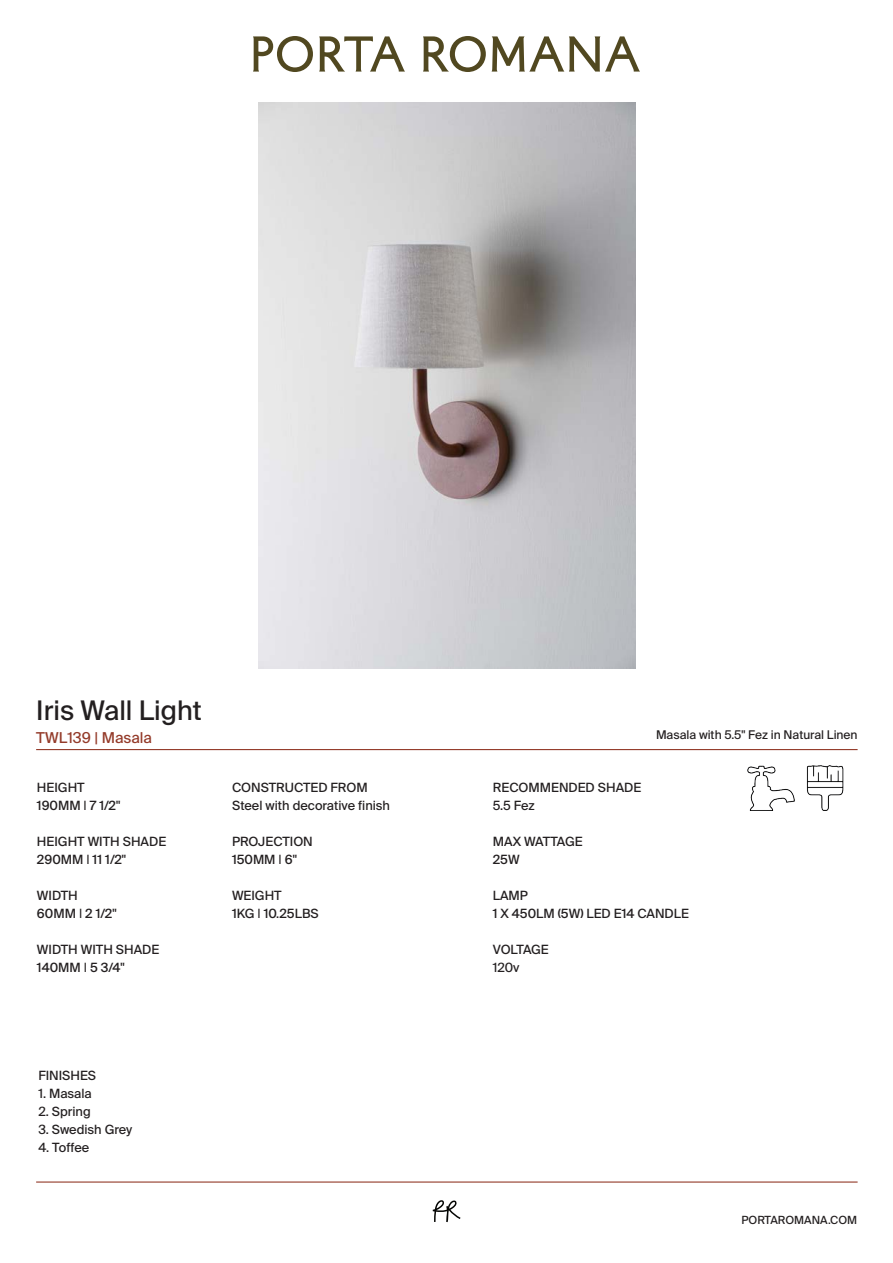
<style>
.page{position:relative;width:893px;height:1263px;background:#fff}
.page>*{position:absolute;margin:0;border:0;box-sizing:border-box;transform-origin:0 0}
.t1{font:27px "Suisse Intl";color:#231f20}
.t2{font:15px "Suisse Intl";color:#943b2a}
.t3{font:12.75px/18px "Suisse Intl";color:#231f20}
.t4{font:12px "Suisse Intl";color:#231f20}
.t5{font:11.25px "Suisse Intl";color:#231f20}
</style>
<div class="page">
<hr style="left:36px;top:749px;width:822px;height:1px;background:#943b2a">
<img style="left:258px;top:102px;width:377px;height:566px">
<svg style="left:253px;top:36px;width:60px;height:36px"></svg>
<svg style="left:319px;top:36px;width:86px;height:36px"></svg>
<svg style="left:423px;top:36px;width:63px;height:36px"></svg>
<svg style="left:492px;top:36px;width:148px;height:36px"></svg>
<svg style="left:433px;top:1200px;width:27px;height:22px"></svg>
<hr style="left:36px;top:1181px;width:822px;height:1px;background:#943b2a">
<img style="left:747px;top:766px;width:48px;height:44px">
<img style="left:806px;top:765px;width:38px;height:45px">
<h1 class="t1" style="left:36px;top:695px;width:167px">Iris Wall Light</h1>
<p class="t2" style="left:36px;top:729px;width:117px">TWL139 | Masala</p>
<p class="t4" style="left:656px;top:727px;width:203px">Masala with 5.5" Fez in Natural Linen</p>
<p class="t3" style="left:37px;top:779px;width:85px">HEIGHT<br>190MM | 7 1/2"</p>
<p class="t3" style="left:37px;top:833px;width:131px">HEIGHT WITH SHADE<br>290MM | 11 1/2"</p>
<p class="t3" style="left:37px;top:887px;width:81px">WIDTH<br>60MM | 2 1/2"</p>
<p class="t3" style="left:37px;top:941px;width:124px">WIDTH WITH SHADE<br>140MM | 5 3/4"</p>
<p class="t3" style="left:38px;top:1067px;width:59px">FINISHES</p>
<p class="t3" style="left:38px;top:1085px;width:55px">1. Masala</p>
<p class="t3" style="left:38px;top:1103px;width:54px">2. Spring</p>
<p class="t3" style="left:38px;top:1121px;width:96px">3. Swedish Grey</p>
<p class="t3" style="left:38px;top:1139px;width:52px">4. Toffee</p>
<p class="t3" style="left:232px;top:779px;width:160px">CONSTRUCTED FROM<br>Steel with decorative finish</p>
<p class="t3" style="left:232px;top:833px;width:82px">PROJECTION<br>150MM | 6"</p>
<p class="t3" style="left:232px;top:887px;width:88px">WEIGHT<br>1KG | 10.25LBS</p>
<p class="t3" style="left:493px;top:779px;width:150px">RECOMMENDED SHADE<br>5.5 Fez</p>
<p class="t3" style="left:493px;top:833px;width:91px">MAX WATTAGE<br>25W</p>
<p class="t3" style="left:493px;top:887px;width:198px">LAMP<br>1 X 450LM (5W) LED E14 CANDLE</p>
<p class="t3" style="left:493px;top:941px;width:57px">VOLTAGE<br>120v</p>
<p class="t5" style="left:741px;top:1213px;width:117px">PORTAROMANA.COM</p>
</div>
